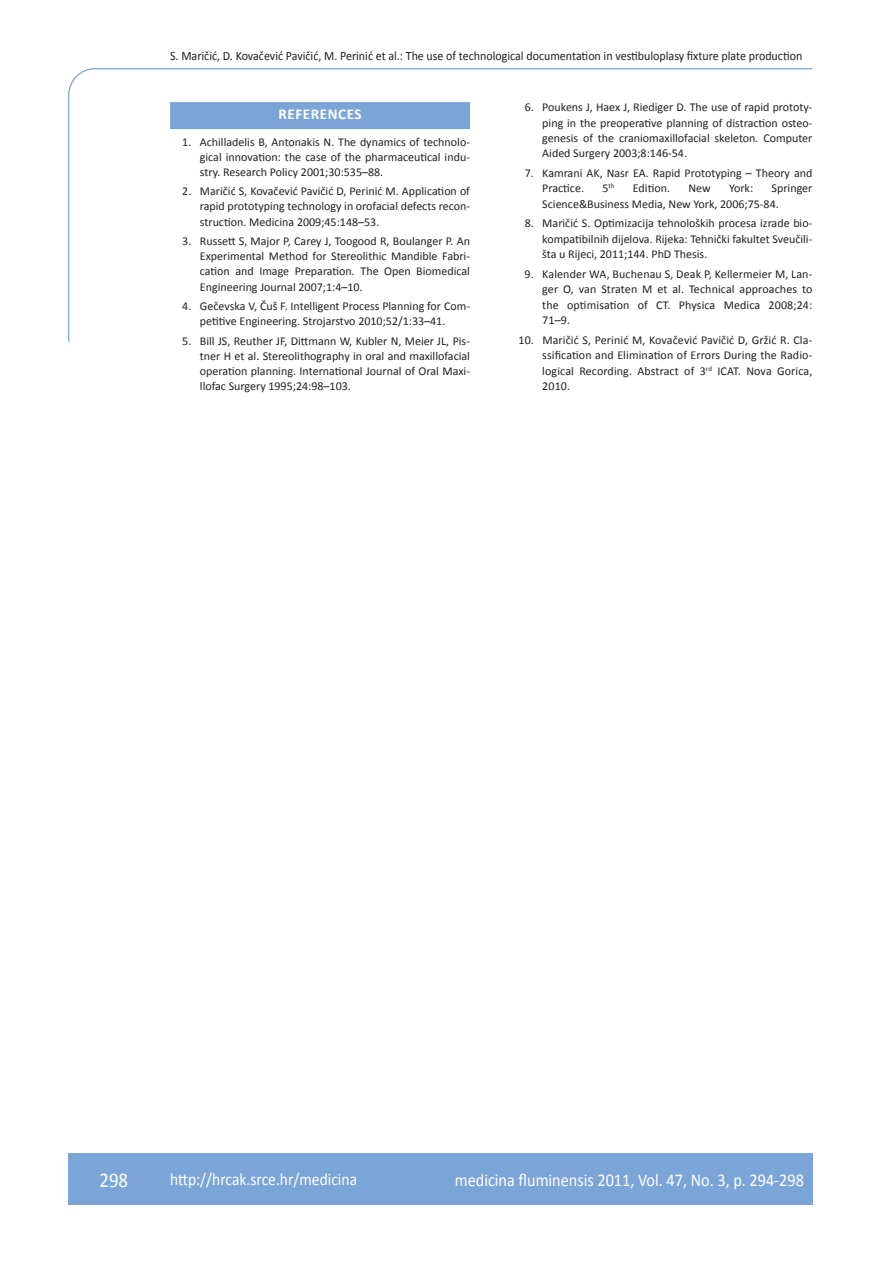
<style>
.page{position:relative;width:889px;height:1268px;background:#fff}
.page>*{position:absolute;margin:0;border:0;box-sizing:border-box;transform-origin:0 0}
.t1{font:21px "Calibri";color:#fff;scale:.9 1}
.t2{font:18px "Calibri";color:#fff;scale:.9 1}
.t3{font:17.25px "Calibri";color:#fff;scale:.9 1}
.naslov_ruler{font:700 15px "Calibri";letter-spacing:.04em;color:#fff}
.glava{font:12.75px "Calibri";color:#231f20;scale:.94 1}
.literatura{font:12px/15.5px "Calibri";color:#231f20;text-align:justify}
.literatura-2{font:7.05px "Calibri";color:#231f20}
.s1{font-style:italic}
.s2{font-size:12px}
</style>
<div class="page">
<svg style="left:68px;top:68px;width:745px;height:274px"></svg>
<div style="left:68px;top:1152px;width:744px;height:51px;background:#7ca5d7"></div>
<div style="left:170px;top:102px;width:300px;height:27px;background:#7ca5d7"></div>
<p class="glava" style="left:170px;top:47px;width:674px">S. Maričić, D. Kovačević Pavičić, M. Perinić et al.: The use of technological documentation in vestibuloplasy fixture plate production</p>
<p class="naslov_ruler" style="left:278px;top:105px;width:85px">REFERENCES</p>
<p class="literatura" style="left:200px;top:133px;width:271px;text-indent:-18px">1. Achilladelis B, Antonakis N. The dynamics of technolo&shy;gical innovation: the case of the pharmaceutical indu&shy;stry. Research Policy 2001;30:535–88.</p>
<p class="literatura" style="left:200px;top:183px;width:271px;text-indent:-18px">2. Maričić S, Kovačević Pavičić D, Perinić M. Application of rapid prototyping technology in orofacial defects recon&shy;struction. Medicina 2009;45:148–53.</p>
<p class="literatura" style="left:200px;top:233px;width:271px;text-indent:-18px">3. Russett S, Major P, Carey J, Toogood R, Boulanger P. An Experimental Method for Stereolithic Mandible Fabri&shy;cation and Image Preparation<span class="s1">.</span> The Open Biomedical Engineering Journal 2007;1:4–10.</p>
<p class="literatura" style="left:182px;top:298px;width:289px;text-align:center">4. Gečevska V, Čuš F. Intelligent Process Planning for Com&shy;petitive Engineering. Strojarstvo 2010;52/1:33–41.</p>
<p class="literatura" style="left:200px;top:332px;width:271px;text-indent:-18px">5. Bill JS, Reuther JF, Dittmann W, Kubler N, Meier JL, Pis&shy;tner H et al. Stereolithography in oral and maxillofacial operation planning. International Journal of Oral Maxi&shy;llofac Surgery 1995;24:98–103.</p>
<p class="literatura" style="left:542px;top:99px;width:272px;text-indent:-18px">6. Poukens J, Haex J, Riediger D. The use of rapid prototy&shy;ping in the preoperative planning of distraction osteo&shy;genesis of the craniomaxillofacial skeleton<span class="s1">.</span> Computer Aided Surgery 2003;8:146-54.</p>
<p class="literatura" style="left:542px;top:165px;width:271px;text-indent:-18px">7. Kamrani AK, Nasr EA. Rapid Prototyping – Theory and<br>Practice.</p>
<p class="literatura-2" style="left:602px;top:182px;width:14px"><span class="s2">5</span>th</p>
<p class="literatura" style="left:633px;top:180px;width:39px">Edition.</p>
<p class="literatura" style="left:688px;top:180px;width:24px">New</p>
<p class="literatura" style="left:729px;top:180px;width:26px">York:</p>
<p class="literatura" style="left:542px;top:180px;width:272px;text-indent:229px">Springer<br>Science&amp;Business Media, New York, 2006;75-84.</p>
<p class="literatura" style="left:542px;top:215px;width:271px;text-indent:-18px">8. Maričić S. Optimizacija tehnoloških procesa izrade bio&shy;kompatibilnih dijelova. Rijeka: Tehnički fakultet Sveučili&shy;šta u Rijeci, 2011;144. PhD Thesis.</p>
<p class="literatura" style="left:542px;top:265px;width:271px;text-indent:-18px">9. Kalender WA, Buchenau S, Deak P, Kellermeier M, Lan&shy;ger O, van Straten M et al. Technical approaches to the optimisation of CT. Physica Medica 2008;24:<br>71–9.</p>
<p class="literatura" style="left:542px;top:331px;width:271px;text-indent:-24px">10. Maričić S, Perinić M, Kovačević Pavičić D, Gržić R. Cla&shy;ssification and Elimination of Errors During the Radio&shy;logical Recording. Abstract of 3<sup>rd</sup> ICAT. Nova Gorica, 2010.</p>
<p class="t1" style="left:99px;top:1166px;width:33px">298</p>
<p class="t3" style="left:170px;top:1167px;width:209px">http://hrcak.srce.hr/medicina</p>
<p class="t2" style="left:455px;top:1168px;width:389px">medicina fluminensis 2011, Vol. 47, No. 3, p. 294-298</p>
</div>
